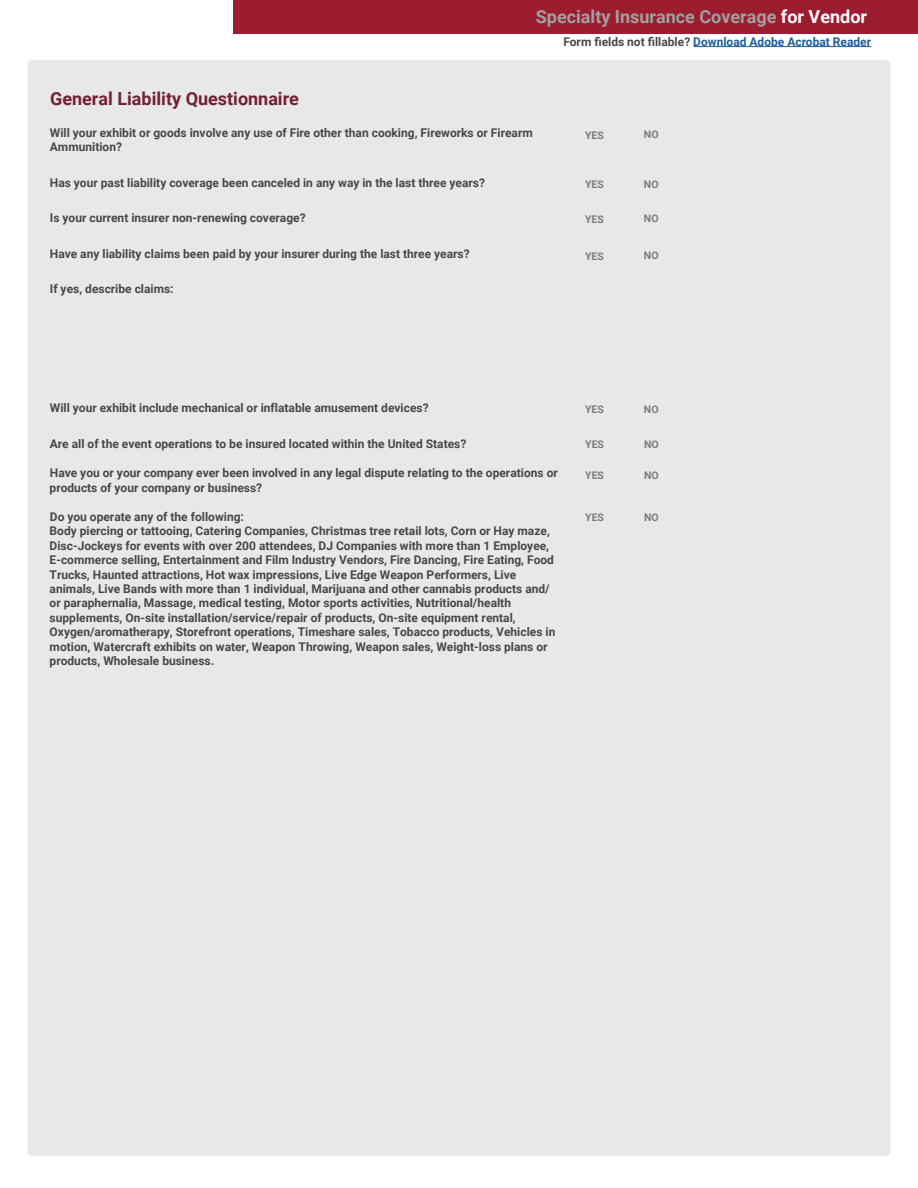
<style>
.page{position:relative;width:918px;height:1188px;background:#fff}
.page>*{position:absolute;margin:0;border:0;box-sizing:border-box;transform-origin:0 0}
.t1{font:700 18px "Roboto";color:#a0a0a0}
.t2{font:700 18px "Roboto";color:#732032}
.t3{font:700 12px/14.4px "Roboto";color:#484848}
.t4{font:700 12px "Roboto";color:#215e9e}
.t5{font:700 10.5px "Roboto";color:#7c7c7c}
.s1{color:#fff}
.s2{color:#484848}
</style>
<div class="page">
<div style="left:234px;top:0;width:684px;height:33px;background:#9c1c30"></div>
<hr style="left:693px;top:46px;width:178px;height:1px;background:#215e9e">
<div style="left:28px;top:60px;width:862px;height:1096px;background:#e8e8e8;border-radius:4px"></div>
<h1 class="t1" style="left:536px;top:4px;width:333px">Specialty Insurance Coverage <span class="s1">for</span> <span class="s1">Vendor</span></h1>
<p class="t4" style="left:563px;top:33px;width:309px"><span class="s2">Form fields not fillable?</span> Download Adobe Acrobat Reader</p>
<h1 class="t2" style="left:50px;top:86px;width:250px">General Liability Questionnaire</h1>
<p class="t3" style="left:50px;top:125px;width:484px">Will your exhibit or goods involve any use of Fire other than cooking, Fireworks or Firearm<br>Ammunition?</p>
<p class="t3" style="left:50px;top:175px;width:437px">Has your past liability coverage been canceled in any way in the last three years?</p>
<p class="t3" style="left:50px;top:210px;width:257px">Is your current insurer non-renewing coverage?</p>
<p class="t3" style="left:50px;top:246px;width:421px">Have any liability claims been paid by your insurer during the last three years?</p>
<p class="t3" style="left:50px;top:281px;width:125px">If yes, describe claims:</p>
<p class="t5" style="left:585px;top:128px;width:20px">YES</p>
<p class="t5" style="left:644px;top:127px;width:16px">NO</p>
<p class="t5" style="left:585px;top:177px;width:20px">YES</p>
<p class="t5" style="left:644px;top:176px;width:16px">NO</p>
<p class="t5" style="left:585px;top:212px;width:20px">YES</p>
<p class="t5" style="left:585px;top:249px;width:20px">YES</p>
<p class="t5" style="left:644px;top:211px;width:16px">NO</p>
<p class="t5" style="left:644px;top:248px;width:16px">NO</p>
<p class="t3" style="left:50px;top:401px;width:380px">Will your exhibit include mechanical or inflatable amusement devices?</p>
<p class="t3" style="left:50px;top:436px;width:418px">Are all of the event operations to be insured located within the United States?</p>
<p class="t3" style="left:50px;top:465px;width:510px">Have you or your company ever been involved in any legal dispute relating to the operations or products of your company or business?</p>
<p class="t3" style="left:50px;top:509px;width:507px">Do you operate any of the following:<br>Body piercing or tattooing, Catering Companies, Christmas tree retail lots, Corn or Hay maze, Disc-Jockeys for events with over 200 attendees, DJ Companies with more than 1 Employee, E-commerce selling, Entertainment and Film Industry Vendors, Fire Dancing, Fire Eating, Food Trucks, Haunted attractions, Hot wax impressions, Live Edge Weapon Performers, Live animals, Live Bands with more than 1 individual, Marijuana and other cannabis products and/ or paraphernalia, Massage, medical testing, Motor sports activities, Nutritional/health supplements, On-site installation/service/repair of products, On-site equipment rental, Oxygen/aromatherapy, Storefront operations, Timeshare sales, Tobacco products, Vehicles in motion, Watercraft exhibits on water, Weapon Throwing, Weapon sales, Weight-loss plans or products, Wholesale business.</p>
<p class="t5" style="left:585px;top:510px;width:20px">YES</p>
<p class="t5" style="left:644px;top:510px;width:16px">NO</p>
<p class="t5" style="left:644px;top:402px;width:16px">NO</p>
<p class="t5" style="left:585px;top:402px;width:20px">YES</p>
<p class="t5" style="left:585px;top:437px;width:20px">YES</p>
<p class="t5" style="left:644px;top:437px;width:16px">NO</p>
<p class="t5" style="left:585px;top:468px;width:20px">YES</p>
<p class="t5" style="left:644px;top:468px;width:16px">NO</p>
</div>
